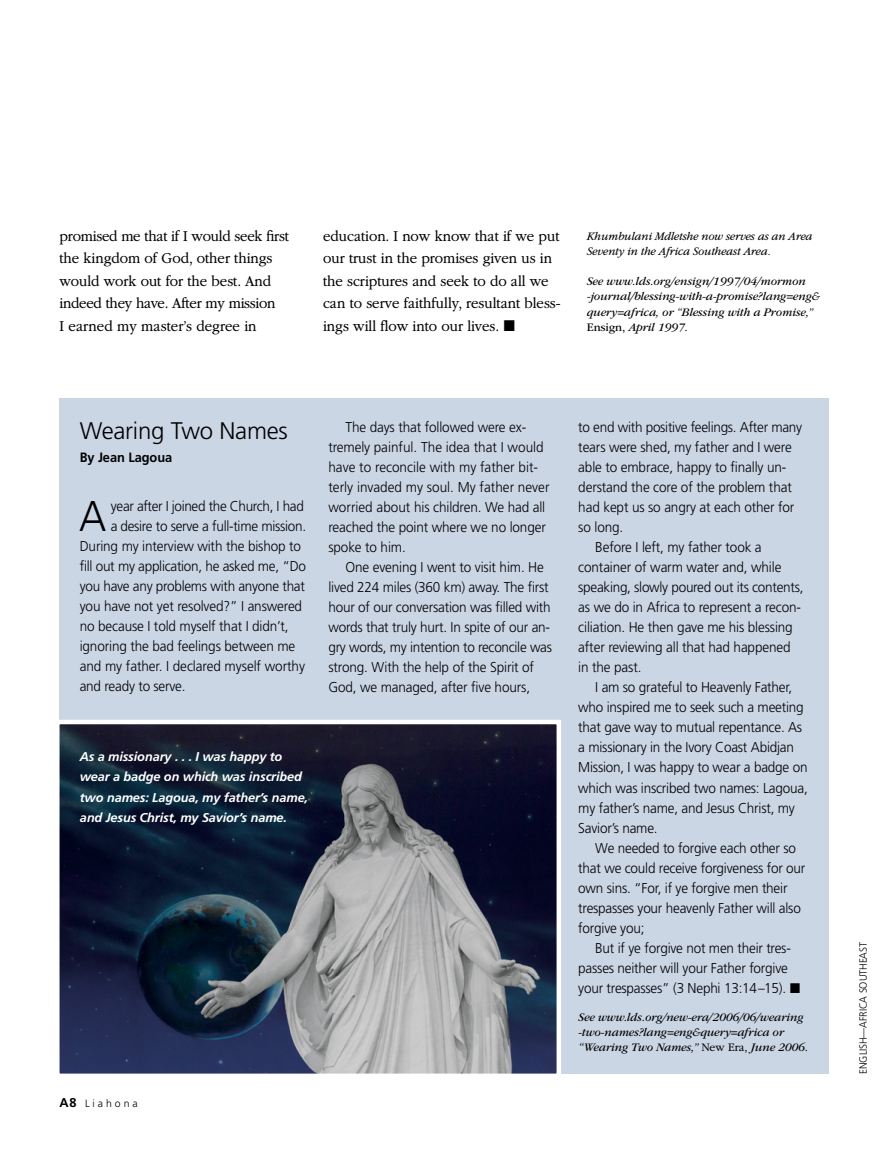
<style>
.page{position:relative;width:893px;height:1161px;background:#fff}
.page>*{position:absolute;margin:0;border:0;box-sizing:border-box;transform-origin:0 0}
.QUOTE_para_first_NEW{font:300 42.9px "Frutigerlds Lat";color:#000;scale:.95 1}
.TOPIC-1_title_NEWS_m{font:300 24px "Frutigerlds Lat";letter-spacing:-.01em;color:#000}
.ARTCL_para_NEWS{font:300 15.75px/22.5px "Garamondlds Lat Plus";letter-spacing:-.005em;color:#000;scale:.95 1}
.Quote_para_NEWS{font:300 14.25px/20.1px "Frutigerlds Lat";letter-spacing:-.015em;color:#000;scale:.95 1}
.QUOTE_para_first_NEW-2{font:300 14.25px "Frutigerlds Lat";letter-spacing:-.01em;color:#000;scale:.95 1}
.ARTCL-BY_para_first{font:700 13.5px "Frutigerlds Lat";letter-spacing:-.005em;color:#000;scale:.95 1}
.FIGimg_CAP_para_NEWS{font:italic 700 12.75px/20.2px "Frutigerlds Lat";letter-spacing:-.01em;color:#fff}
.Bio_para{font:italic 12px/15.1px "Garamondlds Lat";letter-spacing:-.01em;color:#000}
.Bio_para-2{font:italic 300 12px/15.1px "Garamondlds Lat Plus";letter-spacing:-.01em;color:#000}
.FIGimg-CRDT_para_FL{font:300 10.5px "Frutigerlds Lat";letter-spacing:-.01em;color:#000;scale:.95 1}
.FIGimg-CRDT_para_FL-2{font:300 10.5px "Frutigerlds Lat";letter-spacing:.28em;color:#000}
.s1{font-style:normal}
.s2{font-weight:700;font-size:12.75px}
.s3{font-family:"Garamondlds Lat Plus";font-weight:300;font-style:normal}
</style>
<div class="page">
<div style="left:60px;top:398px;width:769px;height:675px;background:#cbd6e5"></div>
<img style="left:60px;top:725px;width:496px;height:348px">
<div style="left:55px;top:720px;width:506px;height:358px;border:4px solid #fff"></div>
<p class="ARTCL_para_NEWS" style="left:60px;top:224px;width:243px">promised me that if I would seek first the kingdom of God, other things would work out for the best. And indeed they have. After my mission<br>I earned my master’s degree in</p>
<p class="ARTCL_para_NEWS" style="left:323px;top:224px;width:251px">education. I now know that if we put our trust in the promises given us in the scriptures and seek to do all we can to serve faithfully, resultant bless&shy;ings will flow into our lives. ◼</p>
<p class="Bio_para-2" style="left:587px;top:229px;width:227px">Khumbulani Mdletshe now serves as an Area<br>Seventy in the Africa Southeast Area.</p>
<p class="Bio_para" style="left:587px;top:274px;width:234px">See www.lds.org/ensign/1997/04/mormon -journal/blessing-with-a-promise?lang=eng&amp; query=africa, or “Blessing with a Promise,” <span class="s1">Ensign,</span> April 1997.</p>
<p class="TOPIC-1_title_NEWS_m" style="left:80px;top:413px;width:210px">Wearing Two Names</p>
<p class="ARTCL-BY_para_first" style="left:80px;top:447px;width:99px">By Jean Lagoua</p>
<p class="QUOTE_para_first_NEW" style="left:79px;top:485px;width:30px">A</p>
<p class="QUOTE_para_first_NEW-2" style="left:111px;top:496px;width:205px">year after I joined the Church, I had</p>
<p class="QUOTE_para_first_NEW-2" style="left:111px;top:516px;width:207px">a desire to serve a full-time mission.</p>
<p class="QUOTE_para_first_NEW-2" style="left:80px;top:536px;width:235px">During my interview with the bishop to</p>
<p class="QUOTE_para_first_NEW-2" style="left:80px;top:556px;width:240px">fill out my application, he asked me, “Do</p>
<p class="QUOTE_para_first_NEW-2" style="left:80px;top:576px;width:239px">you have any problems with anyone that</p>
<p class="QUOTE_para_first_NEW-2" style="left:80px;top:596px;width:236px">you have not yet resolved?” I answered</p>
<p class="QUOTE_para_first_NEW-2" style="left:80px;top:616px;width:221px">no because I told myself that I didn’t,</p>
<p class="QUOTE_para_first_NEW-2" style="left:80px;top:636px;width:229px">ignoring the bad feelings between me</p>
<p class="QUOTE_para_first_NEW-2" style="left:80px;top:656px;width:239px">and my father. I declared myself worthy</p>
<p class="QUOTE_para_first_NEW-2" style="left:80px;top:676px;width:113px">and ready to serve.</p>
<p class="Quote_para_NEWS" style="left:328px;top:416px;width:234px;text-indent:17px">The days that followed were ex&shy;tremely painful. The idea that I would have to reconcile with my father bit&shy;terly invaded my soul. My father never worried about his children. We had all reached the point where we no longer spoke to him.</p>
<p class="Quote_para_NEWS" style="left:328px;top:557px;width:237px;text-indent:17px">One evening I went to visit him. He lived 224 miles (360 km) away. The first hour of our conversation was filled with words that truly hurt. In spite of our an&shy;gry words, my intention to reconcile was strong. With the help of the Spirit of God, we managed, after five hours,</p>
<p class="FIGimg_CAP_para_NEWS" style="left:80px;top:746px;width:230px">As a missionary . . . I was happy to wear a badge on which was inscribed two names: Lagoua, my father’s name, and Jesus Christ, my Savior’s name.</p>
<p class="FIGimg-CRDT_para_FL-2" style="left:60px;top:1095px;width:80px"><span class="s2">A8</span> Liahona</p>
<p class="Quote_para_NEWS" style="left:578px;top:416px;width:237px">to end with positive feelings. After many tears were shed, my father and I were able to embrace, happy to finally un&shy;derstand the core of the problem that had kept us so angry at each other for so long.</p>
<p class="Quote_para_NEWS" style="left:578px;top:537px;width:238px;text-indent:17px">Before I left, my father took a container of warm water and, while speaking, slowly poured out its contents, as we do in Africa to represent a recon&shy;ciliation. He then gave me his blessing after reviewing all that had happened in the past.</p>
<p class="Quote_para_NEWS" style="left:578px;top:677px;width:243px;text-indent:17px">I am so grateful to Heavenly Father, who inspired me to seek such a meeting that gave way to mutual repentance. As a missionary in the Ivory Coast Abidjan Mission, I was happy to wear a badge on which was inscribed two names: Lagoua, my father’s name, and Jesus Christ, my Savior’s name.</p>
<p class="Quote_para_NEWS" style="left:578px;top:837px;width:241px;text-indent:17px">We needed to forgive each other so that we could receive forgiveness for our own sins. “For, if ye forgive men their trespasses your heavenly Father will also forgive you;</p>
<p class="Quote_para_NEWS" style="left:578px;top:938px;width:236px;text-indent:17px">But if ye forgive not men their tres&shy;passes neither will your Father forgive your trespasses” (3 Nephi 13:14–15). ◼</p>
<p class="Bio_para" style="left:578px;top:1009px;width:231px">See www.lds.org/new-era/2006/06/wearing -two-names?lang=eng&amp;query=africa or “Wearing Two Names,” <span class="s3">New Era,</span> June 2006.</p>
<p class="FIGimg-CRDT_para_FL" style="left:855px;top:1074px;width:140px;rotate:-90deg">ENGLISH—AFRICA SOUTHEAST</p>
</div>
